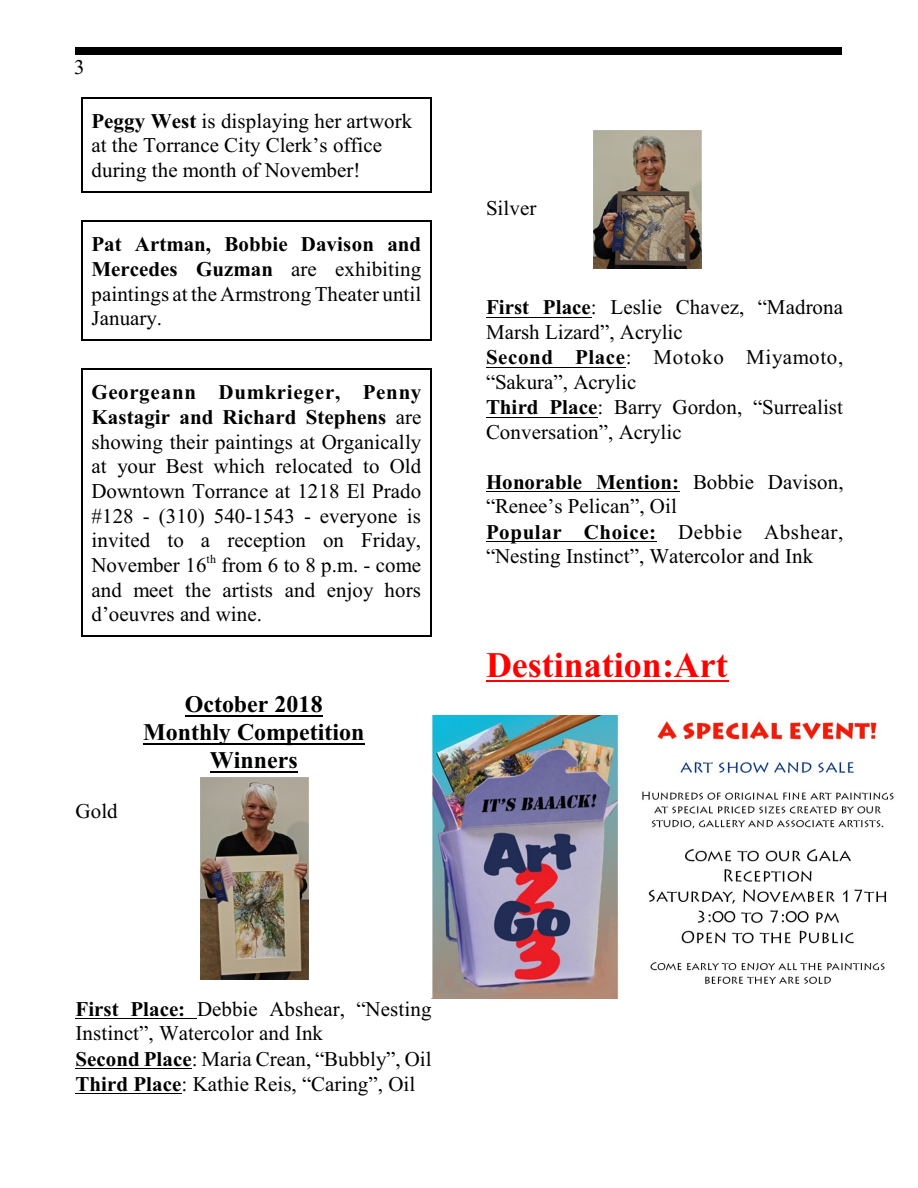
<style>
.page{position:relative;width:918px;height:1188px;background:#fff}
.page>*{position:absolute;margin:0;border:0;box-sizing:border-box;transform-origin:0 0}
.t1{font:700 36px "Times New Roman";color:#f00}
.t2{font:700 24px/28.2px "Times New Roman";color:#000;text-align:center}
.t3{font:21px/24.8px "Times New Roman";color:#000}
.s1{font-weight:700}
</style>
<div class="page">
<div style="left:76px;top:47px;width:766px;height:7px;background:#000"></div>
<hr style="left:81px;top:97px;width:1px;height:95px;background:#000">
<hr style="left:431px;top:97px;width:1px;height:95px;background:#000">
<hr style="left:81px;top:97px;width:351px;height:1px;background:#000">
<hr style="left:81px;top:191px;width:351px;height:1px;background:#000">
<hr style="left:81px;top:220px;width:1px;height:120px;background:#000">
<hr style="left:431px;top:220px;width:1px;height:120px;background:#000">
<hr style="left:81px;top:220px;width:351px;height:2px;background:#000">
<hr style="left:81px;top:339px;width:351px;height:2px;background:#000">
<hr style="left:81px;top:368px;width:1px;height:268px;background:#000">
<hr style="left:431px;top:368px;width:1px;height:268px;background:#000">
<hr style="left:81px;top:368px;width:351px;height:2px;background:#000">
<hr style="left:81px;top:635px;width:351px;height:1px;background:#000">
<img style="left:200px;top:777px;width:108px;height:202px">
<img style="left:593px;top:131px;width:108px;height:138px">
<img style="left:432px;top:716px;width:462px;height:282px">
<hr style="left:185px;top:715px;width:138px;height:1px;background:#000">
<hr style="left:143px;top:743px;width:221px;height:2px;background:#000">
<hr style="left:210px;top:771px;width:88px;height:2px;background:#000">
<hr style="left:76px;top:1018px;width:121px;height:1px;background:#000">
<hr style="left:76px;top:1068px;width:116px;height:1px;background:#000">
<hr style="left:76px;top:1093px;width:106px;height:1px;background:#000">
<hr style="left:486px;top:317px;width:105px;height:1px;background:#000">
<hr style="left:486px;top:367px;width:140px;height:1px;background:#000">
<hr style="left:486px;top:417px;width:112px;height:1px;background:#000">
<hr style="left:486px;top:491px;width:193px;height:1px;background:#000">
<hr style="left:486px;top:541px;width:171px;height:1px;background:#000">
<hr style="left:486px;top:680px;width:242px;height:1px;background:#f00">
<p class="t3" style="left:74px;top:57px;width:12px">3</p>
<p class="t3" style="left:91px;top:110px;width:322px"><span class="s1">Peggy West</span> is displaying her artwork at the Torrance City Clerk’s office during the month of November!</p>
<p class="t3" style="left:91px;top:234px;width:331px;text-align:justify"><span class="s1">Pat Artman, Bobbie Davison and Mercedes Guzman</span> are exhibiting paintings at the Armstrong Theater until January.</p>
<p class="t3" style="left:91px;top:382px;width:331px;text-align:justify"><span class="s1">Georgeann Dumkrieger, Penny Kastagir and Richard Stephens</span> are showing their paintings at Organically at your Best which relocated to Old Downtown Torrance at 1218 El Prado #128 - (310) 540-1543 - everyone is invited to a reception on Friday, November 16<sup>th</sup> from 6 to 8 p.m. - come and meet the artists and enjoy hors d’oeuvres and wine.</p>
<p class="t2" style="left:143px;top:692px;width:223px">October 2018<br>Monthly Competition<br>Winners</p>
<p class="t3" style="left:76px;top:801px;width:44px">Gold</p>
<p class="t3" style="left:486px;top:198px;width:52px">Silver</p>
<p class="t3" style="left:486px;top:297px;width:359px"><span class="s1">First Place</span>: Leslie Chavez, “Madrona<br>Marsh Lizard”, Acrylic<br><span class="s1">Second Place</span>: Motoko Miyamoto, “Sakura”, Acrylic<br><span class="s1">Third Place</span>: Barry Gordon, “Surrealist<br>Conversation”, Acrylic</p>
<p class="t3" style="left:486px;top:471px;width:359px"><span class="s1">Honorable Mention:</span> Bobbie Davison, “Renee’s Pelican”, Oil<br><span class="s1">Popular Choice:</span> Debbie Abshear, “Nesting Instinct”, Watercolor and Ink</p>
<h1 class="t1" style="left:486px;top:652px;width:243px">Destination:Art</h1>
<p class="t3" style="left:76px;top:998px;width:358px"><span class="s1">First Place:</span> Debbie Abshear, “Nesting Instinct”, Watercolor and Ink<br><span class="s1">Second Place</span>: Maria Crean, “Bubbly”, Oil <span class="s1">Third Place</span>: Kathie Reis, “Caring”, Oil</p>
</div>
